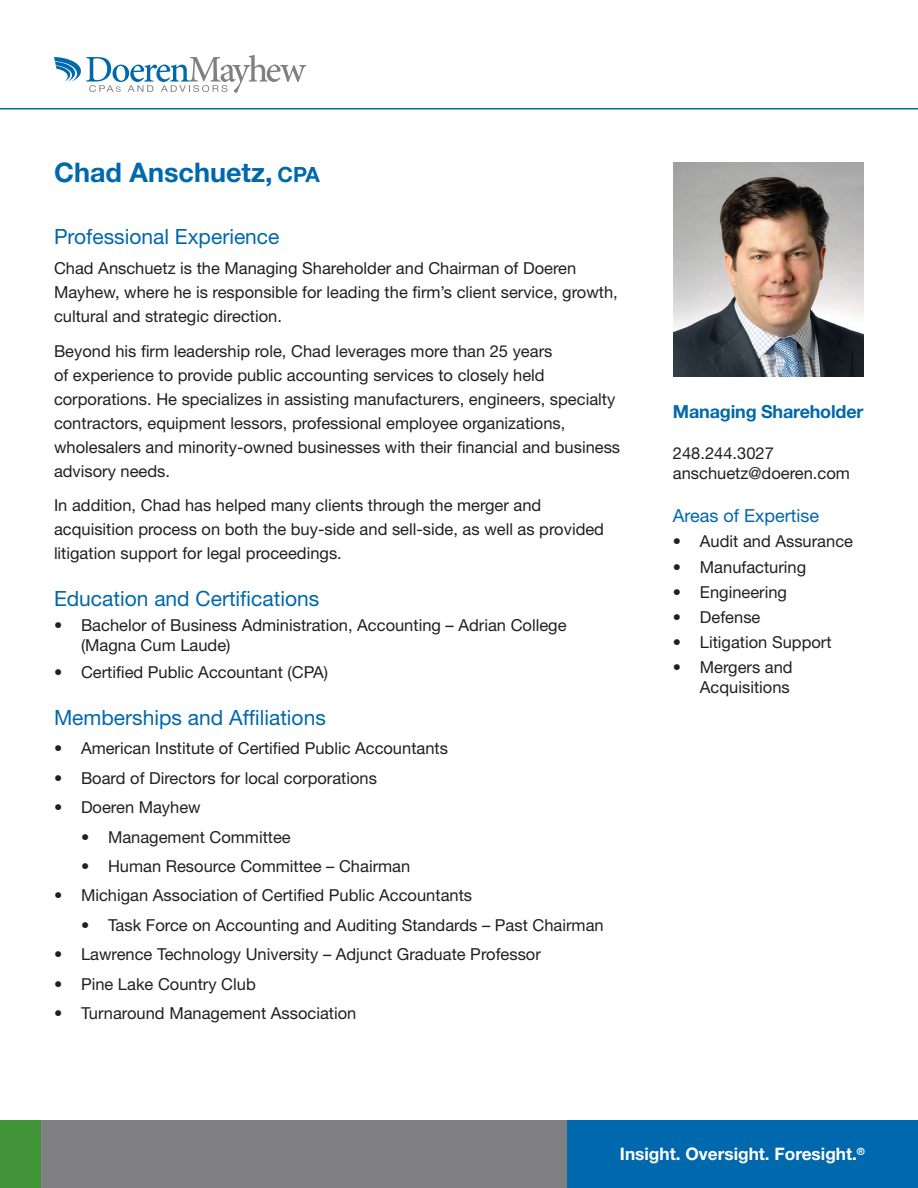
<style>
.page{position:relative;width:918px;height:1188px;background:#fff}
.page>*{position:absolute;margin:0;border:0;box-sizing:border-box;transform-origin:0 0}
.t1{font:700 27px "Helvetica Neue LT Pro";color:#0068ac}
.t2{font:21px "Helvetica Neue LT Pro";color:#0068ac}
.t3{font:700 18px "Helvetica Neue LT Pro";letter-spacing:-.01em;color:#0068ac}
.t4{font:18px "Helvetica Neue LT Pro";color:#0068ac}
.t5{font:700 17.25px "Helvetica Neue LT Pro";color:#fff}
.t6{font:16.5px/24px "Helvetica Neue LT Pro";color:#231f20}
.s1{font-size:21px}
</style>
<div class="page">
<hr style="left:0;top:108px;width:918px;height:2px;background:#0068ac">
<svg style="left:54px;top:55px;width:252px;height:38px"></svg>
<div style="left:22px;top:1120px;width:555px;height:68px;background:#807f83"></div>
<div style="left:567px;top:1120px;width:351px;height:68px;background:#0068ac"></div>
<div style="left:0;top:1121px;width:40px;height:67px;background:#439539"></div>
<img style="left:673px;top:163px;width:190px;height:214px">
<p class="t1" style="left:54px;top:155px;width:267px">Chad Anschuetz, <span class="s1">CPA</span></p>
<p class="t2" style="left:54px;top:224px;width:227px">Professional Experience</p>
<p class="t6" style="left:54px;top:256px;width:565px">Chad Anschuetz is the Managing Shareholder and Chairman of Doeren<br>Mayhew, where he is responsible for leading the firm’s client service, growth, cultural and strategic direction.</p>
<p class="t6" style="left:54px;top:338px;width:568px">Beyond his firm leadership role, Chad leverages more than 25 years<br>of experience to provide public accounting services to closely held corporations. He specializes in assisting manufacturers, engineers, specialty contractors, equipment lessors, professional employee organizations, wholesalers and minority-owned businesses with their financial and business advisory needs.</p>
<p class="t6" style="left:54px;top:493px;width:552px">In addition, Chad has helped many clients through the merger and acquisition process on both the buy-side and sell-side, as well as provided litigation support for legal proceedings.</p>
<p class="t2" style="left:54px;top:586px;width:267px">Education and Certifications</p>
<p class="t6" style="left:81px;top:615px;width:487px;line-height:19.8px;text-indent:-27px">• Bachelor of Business Administration, Accounting – Adrian College (Magna Cum Laude)</p>
<p class="t6" style="left:54px;top:660px;width:276px">• Certified Public Accountant (CPA)</p>
<p class="t2" style="left:54px;top:705px;width:273px">Memberships and Affiliations</p>
<p class="t6" style="left:54px;top:736px;width:396px">• American Institute of Certified Public Accountants</p>
<p class="t6" style="left:54px;top:766px;width:325px">• Board of Directors for local corporations</p>
<p class="t6" style="left:54px;top:795px;width:148px">• Doeren Mayhew</p>
<p class="t6" style="left:81px;top:824px;width:211px">• Management Committee</p>
<p class="t6" style="left:81px;top:854px;width:331px">• Human Resource Committee – Chairman</p>
<p class="t6" style="left:54px;top:883px;width:420px">• Michigan Association of Certified Public Accountants</p>
<p class="t6" style="left:81px;top:913px;width:524px">• Task Force on Accounting and Auditing Standards – Past Chairman</p>
<p class="t6" style="left:54px;top:942px;width:488px">• Lawrence Technology University – Adjunct Graduate Professor</p>
<p class="t6" style="left:54px;top:971px;width:203px">• Pine Lake Country Club</p>
<p class="t6" style="left:54px;top:1001px;width:304px">• Turnaround Management Association</p>
<p class="t3" style="left:673px;top:400px;width:192px">Managing Shareholder</p>
<p class="t6" style="left:673px;top:441px;width:102px">248.244.3027</p>
<p class="t6" style="left:673px;top:461px;width:179px">anschuetz@doeren.com</p>
<p class="t4" style="left:673px;top:505px;width:148px">Areas of Expertise</p>
<p class="t6" style="left:673px;top:529px;width:182px">• Audit and Assurance</p>
<p class="t6" style="left:673px;top:554px;width:135px">• Manufacturing</p>
<p class="t6" style="left:673px;top:580px;width:116px">• Engineering</p>
<p class="t6" style="left:673px;top:605px;width:89px">• Defense</p>
<p class="t6" style="left:673px;top:630px;width:160px">• Litigation Support</p>
<p class="t6" style="left:673px;top:657px;width:121px;line-height:19.8px;text-align:right">• Mergers and<br>Acquisitions</p>
<p class="t5" style="left:620px;top:1143px;width:247px">Insight. Oversight. Foresight.<sup>®</sup></p>
</div>
